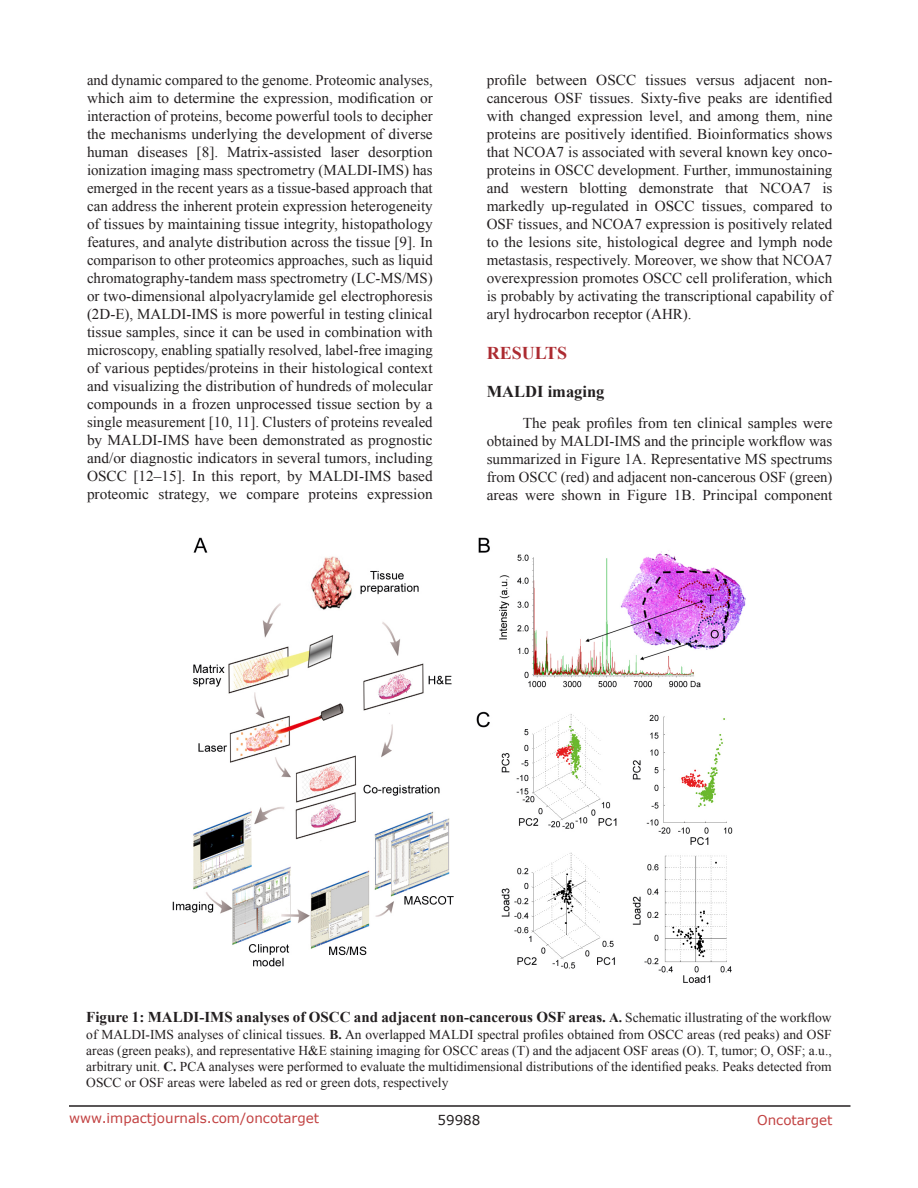
<style>
.page{position:relative;width:918px;height:1188px;background:#fff}
.page>*{position:absolute;margin:0;border:0;box-sizing:border-box;transform-origin:0 0}
.t1{font:700 18px "Times New Roman";color:#ac2b31}
.t2{font:700 16.5px "Times New Roman";color:#231f20}
.t3{font:15px/18px "Times New Roman";color:#231f20;text-align:justify}
.t4{font:700 15px "Times New Roman";color:#231f20}
.t5{font:13.5px/16.2px "Times New Roman";color:#231f20;text-align:justify}
.t6{font:13.5px "Verdana";color:#c24141}
.t7{font:13.5px "Verdana";color:#231f20}
.s1{font-size:13.5px}
.s2{font-weight:400;font-size:13.5px}
.s3{font-weight:700}
</style>
<div class="page">
<hr style="left:69px;top:1105px;width:781px;height:2px;background:#231f20">
<img style="left:172px;top:537px;width:574px;height:447px">
<p class="t3" style="left:87px;top:71px;width:347px">and dynamic compared to the genome. Proteomic analyses, which aim to determine the expression, modification or interaction of proteins, become powerful tools to decipher the mechanisms underlying the development of diverse human diseases [8]. Matrix-assisted laser desorption ionization imaging mass spectrometry (MALDI-IMS) has emerged in the recent years as a tissue-based approach that can address the inherent protein expression heterogeneity of tissues by maintaining tissue integrity, histopathology features, and analyte distribution across the tissue [9]. In comparison to other proteomics approaches, such as liquid chromatography-tandem mass spectrometry (LC-MS/MS) or two-dimensional alpolyacrylamide gel electrophoresis (2D-E), MALDI-IMS is more powerful in testing clinical tissue samples, since it can be used in combination with microscopy, enabling spatially resolved, label-free imaging of various peptides/proteins in their histological context and visualizing the distribution of hundreds of molecular compounds in a frozen unprocessed tissue section by a single measurement [10, 11]. Clusters of proteins revealed by MALDI-IMS have been demonstrated as prognostic and/or diagnostic indicators in several tumors, including OSCC [12–15]. In this report, by MALDI-IMS based proteomic strategy, we compare proteins expression</p>
<p class="t3" style="left:487px;top:71px;width:347px">profile between OSCC tissues versus adjacent non&shy;cancerous OSF tissues. Sixty-five peaks are identified with changed expression level, and among them, nine proteins are positively identified. Bioinformatics shows that NCOA7 is associated with several known key onco&shy;proteins in OSCC development. Further, immunostaining and western blotting demonstrate that NCOA7 is markedly up-regulated in OSCC tissues, compared to OSF tissues, and NCOA7 expression is positively related to the lesions site, histological degree and lymph node metastasis, respectively. Moreover, we show that NCOA7 overexpression promotes OSCC cell proliferation, which is probably by activating the transcriptional capability of aryl hydrocarbon receptor (AHR).</p>
<p class="t1" style="left:487px;top:341px;width:82px">RESULTS</p>
<p class="t2" style="left:487px;top:380px;width:119px">MALDI imaging</p>
<p class="t3" style="left:487px;top:414px;width:347px;text-indent:36px">The peak profiles from ten clinical samples were obtained by MALDI-IMS and the principle workflow was summarized in Figure 1A. Representative MS spectrums from OSCC (red) and adjacent non-cancerous OSF (green) areas were shown in Figure 1B. Principal component</p>
<p class="t4" style="left:86px;top:1007px;width:747px">Figure 1: MALDI-IMS analyses of OSCC and adjacent non-cancerous OSF areas. <span class="s1">A.</span> <span class="s2">Schematic illustrating of the workflow</span></p>
<p class="t5" style="left:86px;top:1026px;width:747px">of MALDI-IMS analyses of clinical tissues. <span class="s3">B.</span> An overlapped MALDI spectral profiles obtained from OSCC areas (red peaks) and OSF areas (green peaks), and representative H&amp;E staining imaging for OSCC areas (T) and the adjacent OSF areas (O). T, tumor; O, OSF; a.u., arbitrary unit. <span class="s3">C.</span> PCA analyses were performed to evaluate the multidimensional distributions of the identified peaks. Peaks detected from OSCC or OSF areas were labeled as red or green dots, respectively</p>
<p class="t6" style="left:69px;top:1109px;width:252px">www.impactjournals.com/oncotarget</p>
<p class="t7" style="left:438px;top:1111px;width:44px">59988</p>
<p class="t6" style="left:757px;top:1111px;width:77px">Oncotarget</p>
</div>
